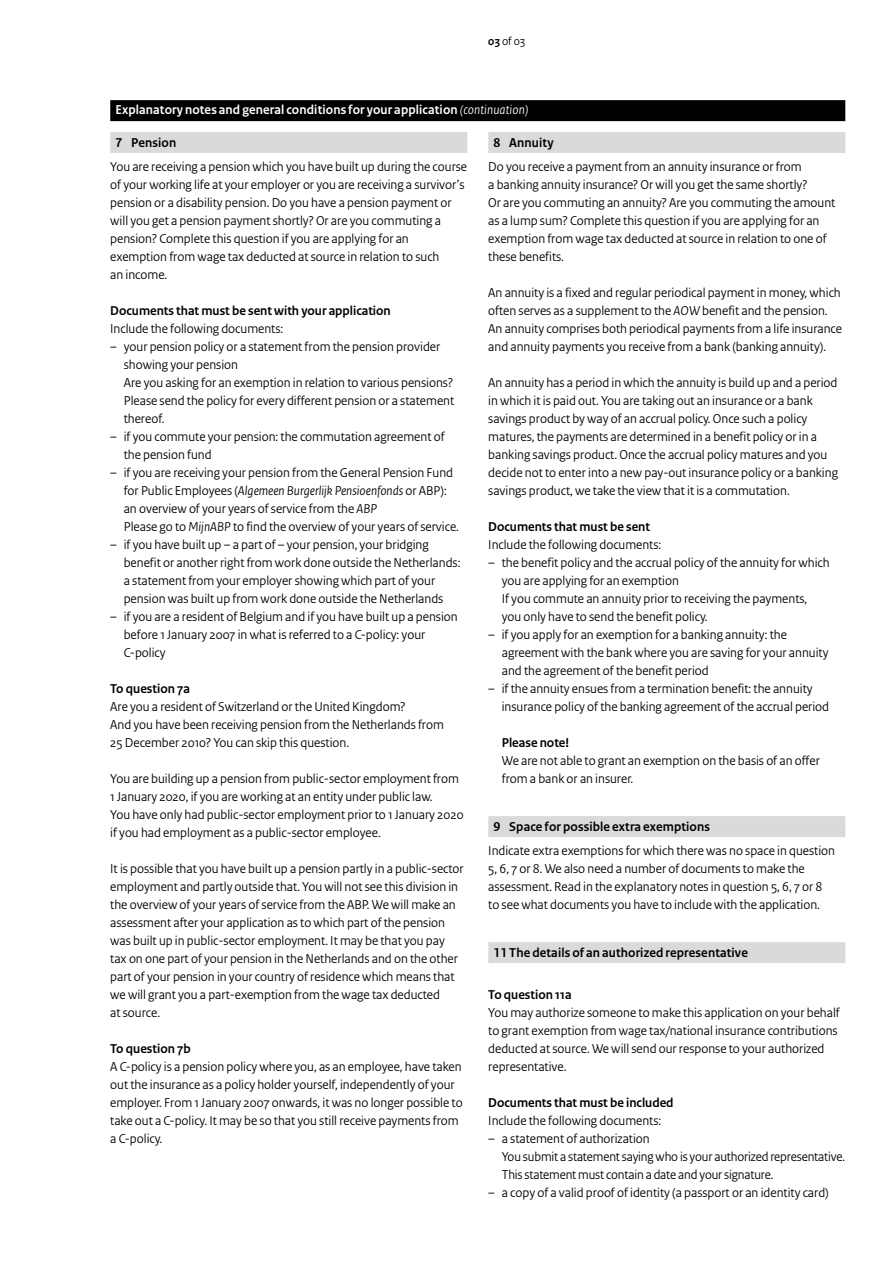
<style>
.page{position:relative;width:893px;height:1263px;background:#fff}
.page>*{position:absolute;margin:0;border:0;box-sizing:border-box;transform-origin:0 0}
.Gebruiksaanwijzing_w{font:13.5px/18px "Rijksoverheid Sans Heading";color:#000}
.Gebruiksaanwijzing{font:13.5px/18px "Rijksoverheid Sans Heading";color:#000}
.Gebruiksaanwijzing_w-2{font:700 13.5px "Rijksoverheid Sans Heading";color:#000}
.KOP_C_20{font:700 13.5px "Rijksoverheid Sans Heading";letter-spacing:.01em;color:#000}
.Let_op_plat{font:13.5px/18px "Rijksoverheid Sans Heading";color:#000}
.t1{font:700 13.5px "Rijksoverheid Sans Heading";letter-spacing:.01em;color:#fff}
.Tussenkop{font:700 13.5px "Rijksoverheid Sans Heading";color:#000}
.Let_op_Kop{font:700 13.5px "Rijksoverheid Sans Heading";color:#000}
.t2{font:12px "Rijksoverheid Sans Heading";color:#000}
.s1{font-weight:700}
.s2{font-weight:400;font-style:italic}
.s3{font-style:italic}
</style>
<div class="page">
<div style="left:110px;top:100px;width:735px;height:21px;background:#000"></div>
<div style="left:110px;top:132px;width:357px;height:21px;background:#dadada"></div>
<div style="left:488px;top:132px;width:357px;height:21px;background:#dadada"></div>
<div style="left:488px;top:816px;width:357px;height:21px;background:#dadada"></div>
<div style="left:488px;top:942px;width:357px;height:21px;background:#dadada"></div>
<p class="t2" style="left:488px;top:34px;width:38px"><span class="s1">03</span> of 03</p>
<p class="t1" style="left:116px;top:102px;width:414px">Explanatory notes and general conditions for your application <span class="s2">(continuation)</span></p>
<h2 class="KOP_C_20" style="left:116px;top:135px;width:62px">7 Pension</h2>
<p class="Gebruiksaanwijzing" style="left:110px;top:158px;width:358px">You are receiving a pension which you have built up during the course of your working life at your employer or you are receiving a survivor’s pension or a disability pension. Do you have a pension payment or will you get a pension payment shortly? Or are you commuting a pension? Complete this question if you are applying for an exemption from wage tax deducted at source in relation to such<br>an income.</p>
<p class="Gebruiksaanwijzing_w-2" style="left:110px;top:303px;width:282px">Documents that must be sent with your application</p>
<p class="Gebruiksaanwijzing" style="left:110px;top:320px;width:175px">Include the following documents:</p>
<p class="Gebruiksaanwijzing_w" style="left:124px;top:338px;width:332px;text-indent:-14px">– your pension policy or a statement from the pension provider showing your pension<br>Are you asking for an exemption in relation to various pensions?<br>Please send the policy for every different pension or a statement thereof.</p>
<p class="Gebruiksaanwijzing_w" style="left:124px;top:428px;width:322px;text-indent:-14px">– if you commute your pension: the commutation agreement of the pension fund</p>
<p class="Gebruiksaanwijzing_w" style="left:124px;top:464px;width:337px;text-indent:-14px">– if you are receiving your pension from the General Pension Fund for Public Employees (<span class="s3">Algemeen Burgerlijk Pensioenfonds</span> or ABP): an overview of your years of service from the <span class="s3">ABP<br></span>Please go to <span class="s3">MijnABP</span> to find the overview of your years of service.</p>
<p class="Gebruiksaanwijzing_w" style="left:124px;top:536px;width:338px;text-indent:-14px">– if you have built up – a part of – your pension, your bridging benefit or another right from work done outside the Netherlands: a statement from your employer showing which part of your pension was built up from work done outside the Netherlands</p>
<p class="Gebruiksaanwijzing_w" style="left:124px;top:608px;width:335px;text-indent:-14px">– if you are a resident of Belgium and if you have built up a pension before 1 January 2007 in what is referred to a C-policy: your<br>C-policy</p>
<h3 class="Tussenkop" style="left:110px;top:681px;width:81px">To question 7a</h3>
<p class="Gebruiksaanwijzing" style="left:110px;top:698px;width:335px">Are you a resident of Switzerland or the United Kingdom?<br>And you have been receiving pension from the Netherlands from<br>25 December 2010? You can skip this question.</p>
<p class="Gebruiksaanwijzing_w" style="left:110px;top:770px;width:355px">You are building up a pension from public-sector employment from 1 January 2020, if you are working at an entity under public law.<br>You have only had public-sector employment prior to 1 January 2020 if you had employment as a public-sector employee.</p>
<p class="Gebruiksaanwijzing_w" style="left:110px;top:860px;width:355px">It is possible that you have built up a pension partly in a public-sector employment and partly outside that. You will not see this division in the overview of your years of service from the ABP. We will make an assessment after your application as to which part of the pension was built up in public-sector employment. It may be that you pay tax on one part of your pension in the Netherlands and on the other part of your pension in your country of residence which means that we will grant you a part-exemption from the wage tax deducted<br>at source.</p>
<h3 class="Tussenkop" style="left:110px;top:1041px;width:82px">To question 7b</h3>
<p class="Gebruiksaanwijzing" style="left:110px;top:1058px;width:354px">A C-policy is a pension policy where you, as an employee, have taken out the insurance as a policy holder yourself, independently of your employer. From 1 January 2007 onwards, it was no longer possible to take out a C-policy. It may be so that you still receive payments from a C-policy.</p>
<h2 class="KOP_C_20" style="left:493px;top:135px;width:61px">8 Annuity</h2>
<p class="Gebruiksaanwijzing" style="left:488px;top:158px;width:349px">Do you receive a payment from an annuity insurance or from<br>a banking annuity insurance? Or will you get the same shortly?<br>Or are you commuting an annuity? Are you commuting the amount as a lump sum? Complete this question if you are applying for an exemption from wage tax deducted at source in relation to one of these benefits.</p>
<p class="Gebruiksaanwijzing_w" style="left:488px;top:284px;width:355px">An annuity is a fixed and regular periodical payment in money, which often serves as a supplement to the <span class="s3">AOW</span> benefit and the pension.<br>An annuity comprises both periodical payments from a life insurance and annuity payments you receive from a bank (banking annuity).</p>
<p class="Gebruiksaanwijzing_w" style="left:488px;top:374px;width:351px">An annuity has a period in which the annuity is build up and a period in which it is paid out. You are taking out an insurance or a bank savings product by way of an accrual policy. Once such a policy matures, the payments are determined in a benefit policy or in a banking savings product. Once the accrual policy matures and you decide not to enter into a new pay-out insurance policy or a banking savings product, we take the view that it is a commutation.</p>
<p class="Gebruiksaanwijzing_w-2" style="left:488px;top:519px;width:163px">Documents that must be sent</p>
<p class="Gebruiksaanwijzing" style="left:488px;top:536px;width:175px">Include the following documents:</p>
<p class="Gebruiksaanwijzing_w" style="left:502px;top:554px;width:329px;text-indent:-14px">– the benefit policy and the accrual policy of the annuity for which you are applying for an exemption<br>If you commute an annuity prior to receiving the payments, you only have to send the benefit policy.</p>
<p class="Gebruiksaanwijzing_w" style="left:502px;top:626px;width:328px;text-indent:-14px">– if you apply for an exemption for a banking annuity: the agreement with the bank where you are saving for your annuity and the agreement of the benefit period</p>
<p class="Gebruiksaanwijzing_w" style="left:502px;top:680px;width:329px;text-indent:-14px">– if the annuity ensues from a termination benefit: the annuity insurance policy of the banking agreement of the accrual period</p>
<h3 class="Let_op_Kop" style="left:502px;top:735px;width:69px">Please note!</h3>
<p class="Let_op_plat" style="left:502px;top:752px;width:320px">We are not able to grant an exemption on the basis of an offer from a bank or an insurer.</p>
<h2 class="KOP_C_20" style="left:493px;top:819px;width:218px">9 Space for possible extra exemptions</h2>
<p class="Gebruiksaanwijzing" style="left:488px;top:842px;width:348px">Indicate extra exemptions for which there was no space in question 5, 6, 7 or 8. We also need a number of documents to make the assessment. Read in the explanatory notes in question 5, 6, 7 or 8 to see what documents you have to include with the application.</p>
<h2 class="KOP_C_20" style="left:493px;top:945px;width:256px">11 The details of an authorized representative</h2>
<h3 class="Tussenkop" style="left:488px;top:987px;width:85px">To question 11a</h3>
<p class="Gebruiksaanwijzing" style="left:488px;top:1004px;width:353px">You may authorize someone to make this application on your behalf to grant exemption from wage tax/national insurance contributions deducted at source. We will send our response to your authorized representative.</p>
<p class="Gebruiksaanwijzing_w-2" style="left:488px;top:1095px;width:187px">Documents that must be included</p>
<p class="Gebruiksaanwijzing" style="left:488px;top:1112px;width:175px">Include the following documents:</p>
<p class="Gebruiksaanwijzing_w" style="left:502px;top:1130px;width:345px;text-indent:-14px">– a statement of authorization<br>You submit a statement saying who is your authorized representative.<br>This statement must contain a date and your signature.</p>
<p class="Gebruiksaanwijzing_w" style="left:488px;top:1184px;width:342px">– a copy of a valid proof of identity (a passport or an identity card)</p>
</div>
